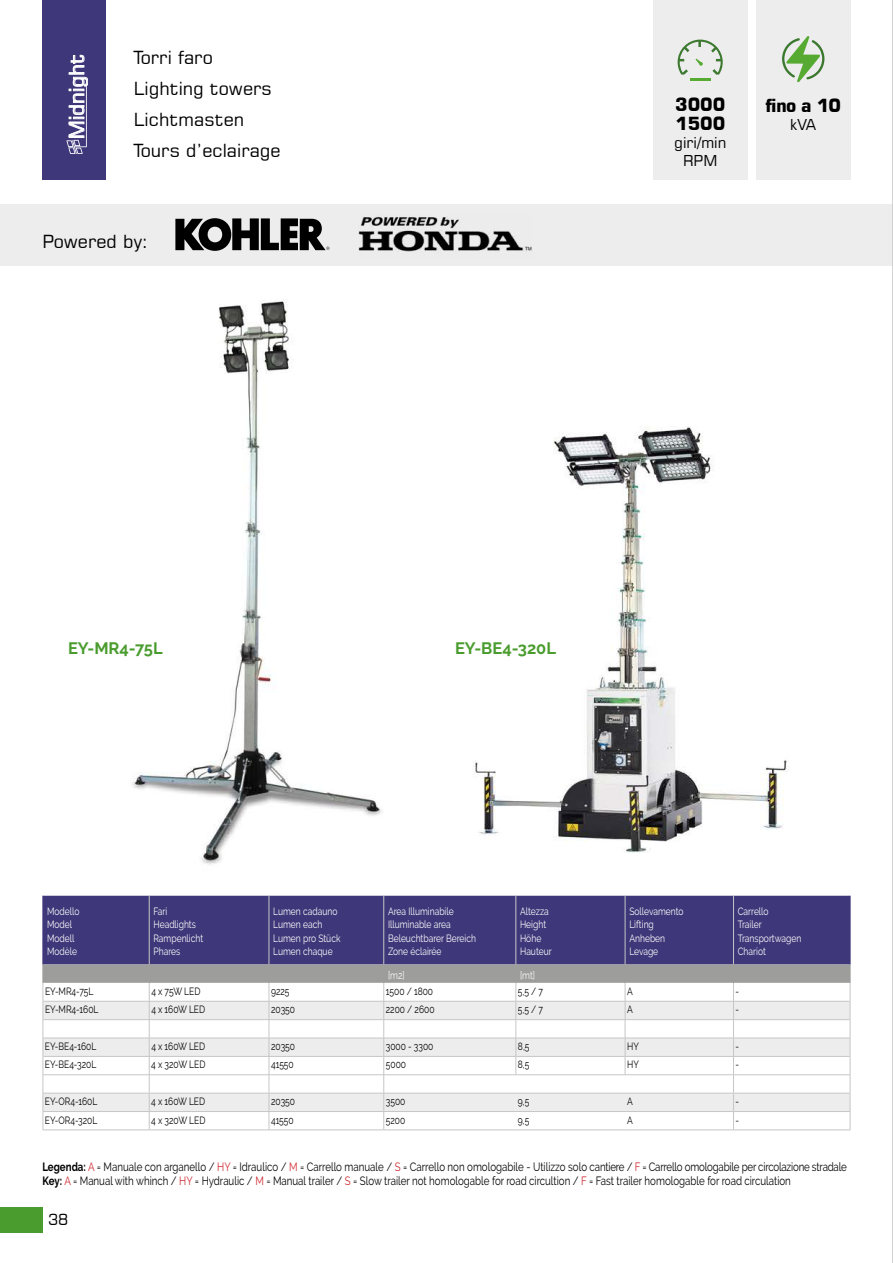
<style>
.page{position:relative;width:893px;height:1263px;background:#fff}
.page>*{position:absolute;margin:0;border:0;box-sizing:border-box;transform-origin:0 0}
.t1{font:20.25px "Square 721 BT";color:#fff}
.t2{font:18px "Square 721 BT";color:#000}
.t3{font:700 18px/19.5px "Square 721 BT";color:#000}
.t4{font:700 16.5px "Raleway";color:#4a9c2f}
.t5{font:15px/18px "Square 721 BT";color:#000;text-align:center}
.t6{font:12px/14.4px "Raleway";color:#000;scale:.81 1}
.t7{font:10.5px/13.5px "Raleway";color:#fff;scale:.81 1}
.t8{font:10.5px "Raleway";color:#000;scale:.81 1}
.s1{font-weight:700}
.s2{color:#cd282f}
</style>
<div class="page">
<img style="left:42px;top:0;width:809px;height:1131px">
<div style="left:0;top:204px;width:893px;height:62px;background:#ededed"></div>
<div style="left:43px;top:0;width:63px;height:180px;background:#3e3779"></div>
<svg style="left:66px;top:55px;width:22px;height:99px"></svg>
<div style="left:653px;top:0;width:94px;height:180px;background:#ededed"></div>
<svg style="left:678px;top:40px;width:45px;height:35px"></svg>
<hr style="left:690px;top:78px;width:20px;height:3px;background:#57aa32">
<div style="left:756px;top:0;width:94px;height:180px;background:#ededed"></div>
<svg style="left:782px;top:36px;width:42px;height:46px"></svg>
<svg style="left:175px;top:218px;width:154px;height:33px"></svg>
<img style="left:358px;top:216px;width:174px;height:36px">
<div style="left:44px;top:896px;width:806px;height:68px;background:#3e3779"></div>
<hr style="left:43px;top:896px;width:1px;height:68px;background:#3e3779">
<hr style="left:850px;top:896px;width:1px;height:68px;background:#3e3779">
<hr style="left:149px;top:896px;width:1px;height:68px;background:#c6c6c6">
<hr style="left:269px;top:896px;width:1px;height:68px;background:#c6c6c6">
<hr style="left:383px;top:896px;width:1px;height:68px;background:#c6c6c6">
<hr style="left:516px;top:896px;width:1px;height:68px;background:#c6c6c6">
<hr style="left:625px;top:896px;width:1px;height:68px;background:#c6c6c6">
<hr style="left:733px;top:896px;width:1px;height:68px;background:#c6c6c6">
<svg style="left:43px;top:964px;width:808px;height:166px"></svg>
<div style="left:0;top:1207px;width:43px;height:26px;background:#4a9c2f"></div>
<hr style="left:892px;top:0;width:1px;height:1263px;background:#c6c6c6">
<h1 class="t1" style="left:64px;top:139px;width:87px;rotate:-90deg">Midnight</h1>
<h2 class="t2" style="left:134px;top:46px;width:80px">Torri faro</h2>
<h2 class="t2" style="left:134px;top:77px;width:140px">Lighting towers</h2>
<h2 class="t2" style="left:134px;top:108px;width:112px">Lichtmasten</h2>
<h2 class="t2" style="left:134px;top:139px;width:148px">Tours d’eclairage</h2>
<h2 class="t2" style="left:43px;top:230px;width:107px">Powered by:</h2>
<h2 class="t3" style="left:675px;top:94px;width:52px">3000<br>1500</h2>
<p class="t5" style="left:674px;top:134px;width:54px">giri/min<br>RPM</p>
<h2 class="t3" style="left:765px;top:96px;width:77px">fino a 10</h2>
<p class="t5" style="left:790px;top:115px;width:28px">kVA</p>
<h3 class="t4" style="left:68px;top:639px;width:96px">EY-MR4-75L</h3>
<h3 class="t4" style="left:455px;top:639px;width:103px">EY-BE4-320L</h3>
<p class="t7" style="left:47px;top:904px;width:42px">Modello<br>Model<br>Modell<br>Modèle</p>
<p class="t7" style="left:153px;top:904px;width:63px">Fari<br>Headlights<br>Rampenlicht<br>Phares</p>
<p class="t7" style="left:273px;top:904px;width:85px">Lumen cadauno<br>Lumen each<br>Lumen pro Stück<br>Lumen chaque</p>
<p class="t7" style="left:388px;top:904px;width:110px">Area Illuminabile<br>Illuminable area<br>Beleuchtbarer Bereich<br>Zone éclairée</p>
<p class="t7" style="left:520px;top:904px;width:41px">Altezza<br>Height<br>Höhe<br>Hauteur</p>
<p class="t7" style="left:629px;top:904px;width:69px">Sollevamento<br>Lifting<br>Anheben<br>Levage</p>
<p class="t7" style="left:738px;top:904px;width:80px">Carrello<br>Trailer<br>Transportwagen<br>Chariot</p>
<p class="t7" style="left:388px;top:968px;width:22px">[m2]</p>
<p class="t7" style="left:520px;top:968px;width:20px">[mt]</p>
<p class="t8" style="left:45px;top:985px;width:61px">EY-MR4-75L</p>
<p class="t8" style="left:151px;top:985px;width:62px">4 x 75W LED</p>
<p class="t8" style="left:271px;top:985px;width:24px">9225</p>
<p class="t8" style="left:386px;top:985px;width:60px">1500 / 1800</p>
<p class="t8" style="left:518px;top:985px;width:33px">5,5 / 7</p>
<p class="t8" style="left:627px;top:985px;width:9px">A</p>
<p class="t8" style="left:736px;top:985px;width:6px">-</p>
<p class="t8" style="left:45px;top:1003px;width:68px">EY-MR4-160L</p>
<p class="t8" style="left:151px;top:1003px;width:68px">4 x 160W LED</p>
<p class="t8" style="left:271px;top:1003px;width:31px">20350</p>
<p class="t8" style="left:386px;top:1003px;width:62px">2200 / 2600</p>
<p class="t8" style="left:518px;top:1003px;width:33px">5,5 / 7</p>
<p class="t8" style="left:627px;top:1003px;width:9px">A</p>
<p class="t8" style="left:736px;top:1003px;width:6px">-</p>
<p class="t8" style="left:45px;top:1040px;width:65px">EY-BE4-160L</p>
<p class="t8" style="left:151px;top:1040px;width:68px">4 x 160W LED</p>
<p class="t8" style="left:271px;top:1040px;width:31px">20350</p>
<p class="t8" style="left:386px;top:1040px;width:60px">3000 - 3300</p>
<p class="t8" style="left:518px;top:1040px;width:16px">8,5</p>
<p class="t8" style="left:627px;top:1040px;width:16px">HY</p>
<p class="t8" style="left:736px;top:1040px;width:6px">-</p>
<p class="t8" style="left:45px;top:1059px;width:65px">EY-BE4-320L</p>
<p class="t8" style="left:151px;top:1059px;width:68px">4 x 320W LED</p>
<p class="t8" style="left:271px;top:1059px;width:30px">41550</p>
<p class="t8" style="left:386px;top:1059px;width:27px">5000</p>
<p class="t8" style="left:518px;top:1059px;width:16px">8,5</p>
<p class="t8" style="left:627px;top:1059px;width:16px">HY</p>
<p class="t8" style="left:736px;top:1059px;width:6px">-</p>
<p class="t8" style="left:45px;top:1095px;width:66px">EY-OR4-160L</p>
<p class="t8" style="left:151px;top:1095px;width:68px">4 x 160W LED</p>
<p class="t8" style="left:271px;top:1095px;width:31px">20350</p>
<p class="t8" style="left:386px;top:1095px;width:26px">3500</p>
<p class="t8" style="left:518px;top:1095px;width:16px">9,5</p>
<p class="t8" style="left:627px;top:1095px;width:9px">A</p>
<p class="t8" style="left:736px;top:1095px;width:6px">-</p>
<p class="t8" style="left:45px;top:1114px;width:66px">EY-OR4-320L</p>
<p class="t8" style="left:151px;top:1114px;width:68px">4 x 320W LED</p>
<p class="t8" style="left:271px;top:1114px;width:30px">41550</p>
<p class="t8" style="left:386px;top:1114px;width:26px">5200</p>
<p class="t8" style="left:518px;top:1114px;width:16px">9,5</p>
<p class="t8" style="left:627px;top:1114px;width:9px">A</p>
<p class="t8" style="left:736px;top:1114px;width:6px">-</p>
<p class="t6" style="left:43px;top:1159px;width:994px"><span class="s1">Legenda:</span> <span class="s2">A</span> = Manuale con arganello / <span class="s2">HY</span> = Idraulico / <span class="s2">M</span> = Carrello manuale / <span class="s2">S</span> = Carrello non omologabile - Utilizzo solo cantiere / <span class="s2">F</span> = Carrello omologabile per circolazione stradale<br><span class="s1">Key:</span> <span class="s2">A</span> = Manual with whinch / <span class="s2">HY</span> = Hydraulic / <span class="s2">M</span> = Manual trailer / <span class="s2">S</span> = Slow trailer not homologable for road circultion / <span class="s2">F</span> = Fast trailer homologable for road circulation</p>
<p class="t5" style="left:48px;top:1211px;width:22px">38</p>
</div>
